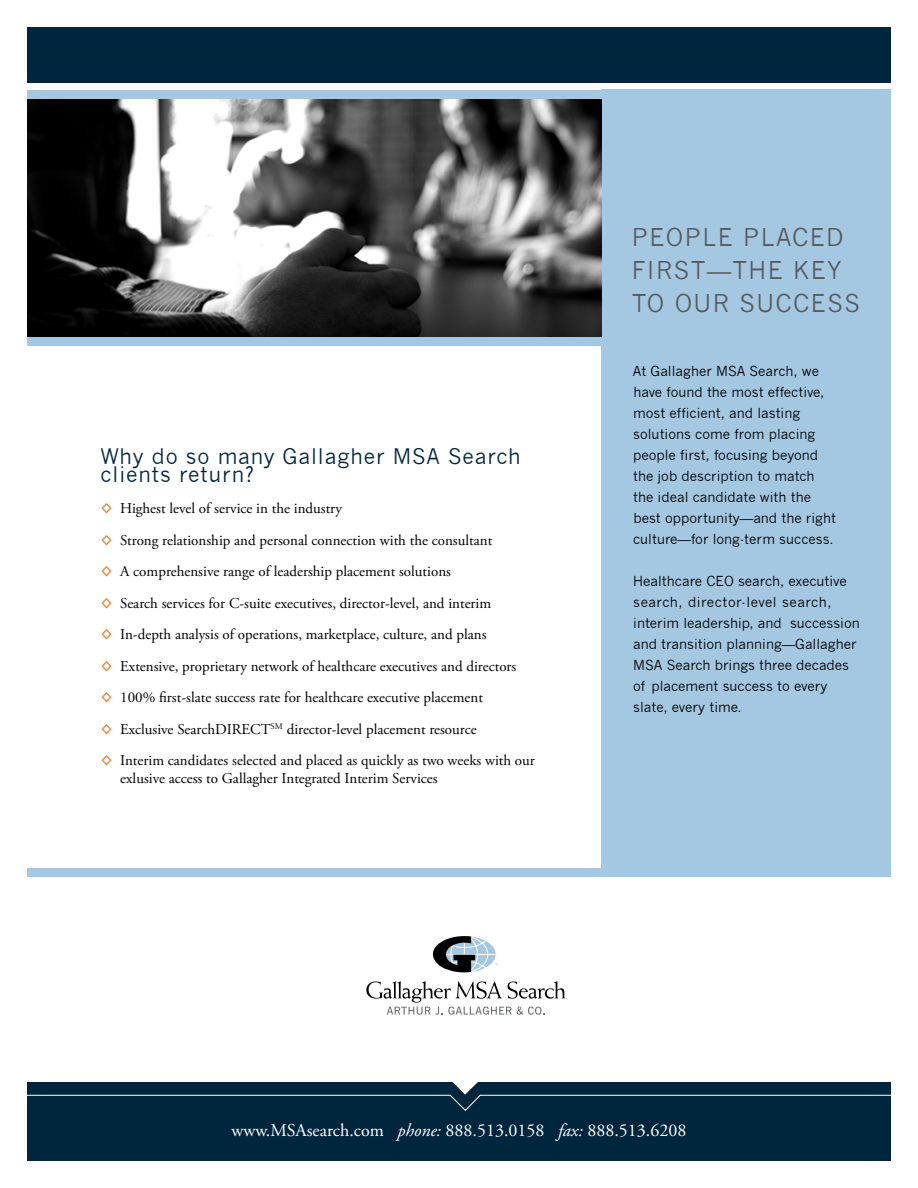
<style>
.page{position:relative;width:918px;height:1188px;background:#fff}
.page>*{position:absolute;margin:0;border:0;box-sizing:border-box;transform-origin:0 0}
.t1{font:24px/33px "News Gothic";letter-spacing:.06em;color:#58595b}
.t2{font:21px/18px "News Gothic";letter-spacing:.04em;color:#00263e}
.t3{font:18px "Adobe Garamond Pro";color:#fff}
.t4{font:15px/31.5px "Adobe Garamond Pro";color:#000}
.t5{font:13.5px/21px "News Gothic";color:#000}
.s1{font-family:"Verdana";color:#ed7a23}
.s2{font-style:italic}
</style>
<div class="page">
<div style="left:602px;top:90px;width:289px;height:783px;background:#a4c7e2"></div>
<div style="left:27px;top:1082px;width:864px;height:79px;background:#00263e"></div>
<img style="left:27px;top:98px;width:575px;height:239px">
<div style="left:27px;top:27px;width:864px;height:55px;background:#00263e"></div>
<div style="left:27px;top:337px;width:575px;height:8px;background:#a4c7e2"></div>
<div style="left:27px;top:90px;width:581px;height:8px;background:#a4c7e2"></div>
<div style="left:27px;top:869px;width:864px;height:8px;background:#a4c7e2"></div>
<svg style="left:433px;top:936px;width:65px;height:37px"></svg>
<svg style="left:27px;top:981px;width:864px;height:130px"></svg>
<p class="t2" style="left:100px;top:447px;width:422px">Why do so many Gallagher MSA Search clients return?</p>
<p class="t4" style="left:100px;top:493px;width:436px"><span class="s1">◊</span> Highest level of service in the industry<br><span class="s1">◊</span> Strong relationship and personal connection with the consultant<br><span class="s1">◊</span> A comprehensive range of leadership placement solutions<br><span class="s1">◊</span> Search services for C-suite executives, director-level, and interim<br><span class="s1">◊</span> In-depth analysis of operations, marketplace, culture, and plans<br><span class="s1">◊</span> Extensive, proprietary network of healthcare executives and directors<br><span class="s1">◊</span> 100% first-slate success rate for healthcare executive placement<br><span class="s1">◊</span> Exclusive SearchDIRECT<sup>SM</sup> director-level placement resource<br><span class="s1">◊</span> Interim candidates selected and placed as quickly as two weeks with our</p>
<p class="t4" style="left:120px;top:763px;width:319px">exlusive access to Gallagher Integrated Interim Services</p>
<p class="t1" style="left:632px;top:220px;width:230px">PEOPLE PLACED<br>FIRST—THE KEY<br>TO OUR SUCCESS</p>
<p class="t5" style="left:633px;top:361px;width:205px">At Gallagher MSA Search, we have found the most effective, most efficient, and lasting solutions come from placing people first, focusing beyond the job description to match the ideal candidate with the best opportunity—and the right culture—for long-term success.</p>
<p class="t5" style="left:633px;top:570px;width:228px">Healthcare CEO search, executive search, director-level search, interim leadership, and succession and transition planning—Gallagher<br>MSA Search brings three decades of placement success to every slate, every time.</p>
<p class="t3" style="left:232px;top:1120px;width:456px">www.MSAsearch.com <span class="s2">phone:</span> 888.513.0158 <span class="s2">fax:</span> 888.513.6208</p>
</div>
